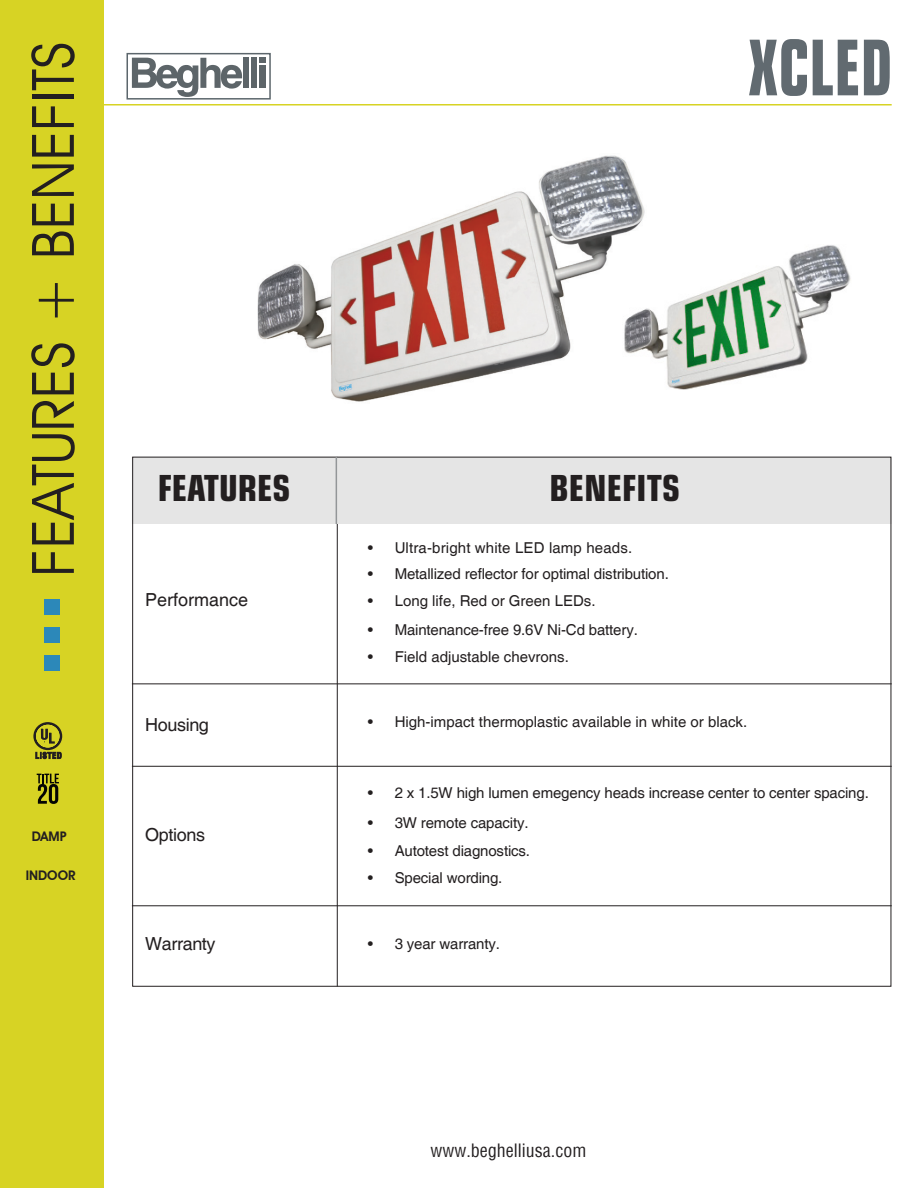
<style>
.page{position:relative;width:918px;height:1188px;background:#fff}
.page>*{position:absolute;margin:0;border:0;box-sizing:border-box;transform-origin:0 0}
.t1{font:700 condensed 76.8px "Eurostile";color:#616a70;scale:.8 1}
.t2{font:58.8px "Avant Garde IT Cby BT";color:#231f20}
.t3{font:700 condensed 36px "Eurostile";color:#231f20}
.t4{font:18px "Helvetica";letter-spacing:-.02em;color:#231f20}
.t5{font:condensed 18px "Helvetica";color:#231f20}
.t6{font:18px "Helvetica";color:#231f20}
.t7{font:15px "Helvetica";letter-spacing:-.01em;color:#231f20}
.t8{font:15px "Helvetica";letter-spacing:.01em;color:#231f20}
.t9{font:600 13.2px "Avant Garde IT Cby BT";color:#231f20}
</style>
<div class="page">
<hr style="left:337px;top:457px;width:1px;height:529px;background:#231f20">
<div style="left:0;top:0;width:104px;height:1188px;background:#d7d324"></div>
<div style="left:134px;top:457px;width:758px;height:67px;background:#e5e5e5"></div>
<hr style="left:132px;top:684px;width:760px;height:1px;background:#231f20">
<hr style="left:132px;top:766px;width:760px;height:1px;background:#231f20">
<hr style="left:132px;top:906px;width:760px;height:1px;background:#231f20">
<hr style="left:336px;top:457px;width:1px;height:67px;background:#939698">
<div style="left:251px;top:58px;width:6px;height:30px;background:#5d6569"></div>
<div style="left:243px;top:58px;width:6px;height:30px;background:#5d6569"></div>
<svg style="left:132px;top:58px;width:110px;height:39px"></svg>
<svg style="left:259px;top:57px;width:6px;height:6px"></svg>
<div style="left:259px;top:65px;width:6px;height:23px;background:#5d6569"></div>
<hr style="left:73px;top:104px;width:819px;height:2px;background:#d7d324">
<div style="left:45px;top:655px;width:15px;height:16px;background:#2c88b9"></div>
<div style="left:45px;top:627px;width:15px;height:16px;background:#2c88b9"></div>
<div style="left:45px;top:600px;width:15px;height:15px;background:#2c88b9"></div>
<div style="left:127px;top:53px;width:144px;height:47px;border:2px solid #5c666c"></div>
<img style="left:257px;top:155px;width:388px;height:247px">
<svg style="left:37px;top:774px;width:22px;height:30px"></svg>
<svg style="left:33px;top:722px;width:29px;height:38px"></svg>
<img style="left:622px;top:244px;width:229px;height:146px">
<p class="t2" style="left:17px;top:577px;width:537px;rotate:-90deg">FEATURES + BENEFITS</p>
<p class="t1" style="left:748px;top:21px;width:182px">XCLED</p>
<p class="t3" style="left:158px;top:466px;width:134px">FEATURES</p>
<p class="t3" style="left:550px;top:466px;width:132px">BENEFITS</p>
<p class="t6" style="left:145px;top:590px;width:105px">Performance</p>
<p class="t8" style="left:368px;top:539px;width:266px">• Ultra-bright white LED lamp heads.</p>
<p class="t7" style="left:368px;top:592px;width:229px">• Long life, Red or Green LEDs.</p>
<p class="t7" style="left:368px;top:565px;width:303px">• Metallized reflector for optimal distribution.</p>
<p class="t7" style="left:368px;top:621px;width:272px">• Maintenance-free 9.6V Ni-Cd battery.</p>
<p class="t7" style="left:368px;top:648px;width:203px">• Field adjustable chevrons.</p>
<p class="t4" style="left:145px;top:714px;width:65px">Housing</p>
<p class="t7" style="left:368px;top:713px;width:381px">• High-impact thermoplastic available in white or black.</p>
<p class="t9" style="left:32px;top:829px;width:36px">DAMP</p>
<p class="t4" style="left:145px;top:825px;width:61px">Options</p>
<p class="t9" style="left:26px;top:868px;width:51px">INDOOR</p>
<p class="t4" style="left:145px;top:933px;width:72px">Warranty</p>
<p class="t7" style="left:368px;top:784px;width:503px">• 2 x 1.5W high lumen emegency heads increase center to center spacing.</p>
<p class="t7" style="left:368px;top:814px;width:163px">• 3W remote capacity.</p>
<p class="t7" style="left:368px;top:842px;width:164px">• Autotest diagnostics.</p>
<p class="t7" style="left:368px;top:869px;width:136px">• Special wording.</p>
<p class="t7" style="left:368px;top:935px;width:134px">• 3 year warranty.</p>
<p class="t5" style="left:430px;top:1139px;width:157px">www.beghelliusa.com</p>
</div>
